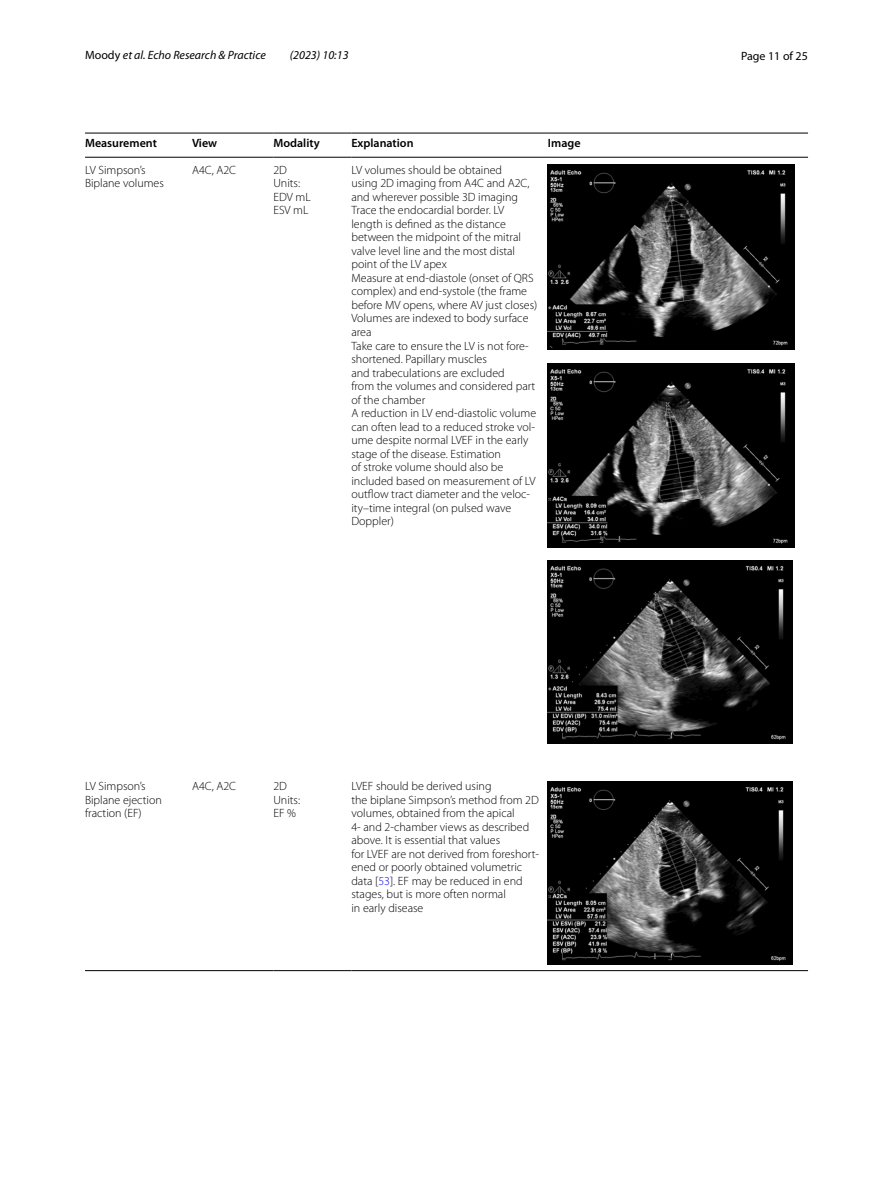
<style>
.page{position:relative;width:893px;height:1187px;background:#fff}
.page>*{position:absolute;margin:0;border:0;box-sizing:border-box;transform-origin:0 0}
.t1{font:300 12px/13.5px "Myriad Pro";color:#000}
.t2{font:italic 12px "Myriad Pro";color:#000}
.t3{font:600 12px "Myriad Pro";color:#000}
.t4{font:12px "Myriad Pro";color:#000}
.s1{font-style:normal}
.s2{color:#00f}
</style>
<div class="page">
<hr style="left:85px;top:133px;width:107px;height:1px;background:#000">
<hr style="left:85px;top:157px;width:107px;height:1px;background:#000">
<hr style="left:192px;top:133px;width:81px;height:1px;background:#000">
<hr style="left:192px;top:157px;width:81px;height:1px;background:#000">
<hr style="left:273px;top:133px;width:78px;height:1px;background:#000">
<hr style="left:273px;top:157px;width:78px;height:1px;background:#000">
<hr style="left:351px;top:133px;width:197px;height:1px;background:#000">
<hr style="left:351px;top:157px;width:197px;height:1px;background:#000">
<hr style="left:548px;top:133px;width:260px;height:1px;background:#000">
<hr style="left:548px;top:157px;width:260px;height:1px;background:#000">
<hr style="left:85px;top:970px;width:107px;height:1px;background:#000">
<hr style="left:192px;top:970px;width:81px;height:1px;background:#000">
<hr style="left:273px;top:970px;width:78px;height:1px;background:#000">
<hr style="left:351px;top:970px;width:197px;height:1px;background:#000">
<hr style="left:548px;top:970px;width:260px;height:1px;background:#000">
<img style="left:548px;top:165px;width:246px;height:184px">
<img style="left:548px;top:363px;width:246px;height:185px">
<img style="left:548px;top:560px;width:244px;height:183px">
<img style="left:548px;top:781px;width:244px;height:183px">
<p class="t2" style="left:85px;top:48px;width:182px"><span class="s1">Moody</span> et al. Echo Research &amp; Practice</p>
<p class="t2" style="left:290px;top:48px;width:60px">(2023) 10:13</p>
<p class="t4" style="left:741px;top:48px;width:68px">Page 11 of 25</p>
<p class="t3" style="left:85px;top:136px;width:73px">Measurement</p>
<p class="t3" style="left:192px;top:136px;width:27px">View</p>
<p class="t3" style="left:273px;top:136px;width:48px">Modality</p>
<p class="t3" style="left:351px;top:136px;width:64px">Explanation</p>
<p class="t3" style="left:548px;top:136px;width:34px">Image</p>
<p class="t1" style="left:85px;top:163px;width:80px">LV Simpson’s<br>Biplane volumes</p>
<p class="t1" style="left:192px;top:163px;width:46px">A4C, A2C</p>
<p class="t1" style="left:273px;top:163px;width:39px">2D<br>Units:<br>EDV mL<br>ESV mL</p>
<p class="t1" style="left:351px;top:163px;width:187px">LV volumes should be obtained<br>using 2D imaging from A4C and A2C, and wherever possible 3D imaging<br>Trace the endocardial border. LV length is defined as the distance between the midpoint of the mitral valve level line and the most distal point of the LV apex<br>Measure at end-diastole (onset of QRS complex) and end-systole (the frame before MV opens, where AV just closes)<br>Volumes are indexed to body surface area<br>Take care to ensure the LV is not fore‑ shortened. Papillary muscles<br>and trabeculations are excluded<br>from the volumes and considered part of the chamber<br>A reduction in LV end-diastolic volume can often lead to a reduced stroke vol‑ ume despite normal LVEF in the early stage of the disease. Estimation<br>of stroke volume should also be included based on measurement of LV outflow tract diameter and the veloc‑ ity–time integral (on pulsed wave<br>Doppler)</p>
<p class="t1" style="left:85px;top:779px;width:78px">LV Simpson’s<br>Biplane ejection fraction (EF)</p>
<p class="t1" style="left:192px;top:779px;width:46px">A4C, A2C</p>
<p class="t1" style="left:273px;top:779px;width:28px">2D<br>Units:<br>EF %</p>
<p class="t1" style="left:351px;top:779px;width:189px">LVEF should be derived using<br>the biplane Simpson’s method from 2D volumes, obtained from the apical<br>4- and 2-chamber views as described above. It is essential that values<br>for LVEF are not derived from foreshort‑ ened or poorly obtained volumetric data [<span class="s2">53</span>]. EF may be reduced in end stages, but is more often normal<br>in early disease</p>
</div>
